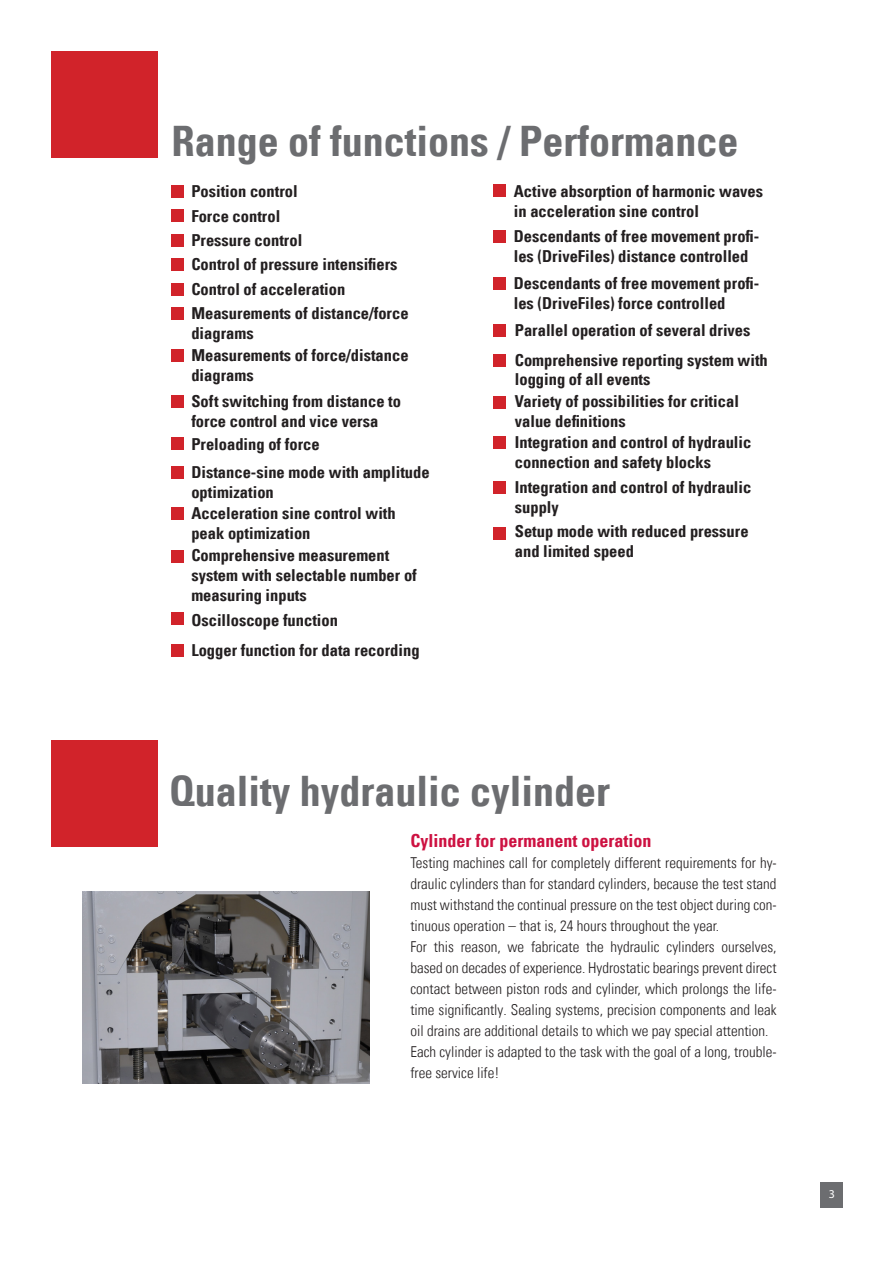
<style>
.page{position:relative;width:893px;height:1263px;background:#fff}
.page>*{position:absolute;margin:0;border:0;box-sizing:border-box;transform-origin:0 0}
.t1{font:42px "Univers Com 67 Bold Cond";color:#6c6d70}
.t2{font:18px "Univers Com 67 Bold Cond";color:#cd1141}
.t3{font:16.5px/19.8px "Univers Com 67 Bold Cond";color:#231f20}
.t4{font:15px/21px "Univers Com 47 Light Cond";color:#231f20}
.t5{font:12px "Myriad Pro";color:#fff}
</style>
<div class="page">
<div style="left:51px;top:51px;width:106px;height:106px;background:#d1232a"></div>
<div style="left:821px;top:1182px;width:22px;height:25px;background:#6c6d70"></div>
<div style="left:171px;top:185px;width:13px;height:13px;background:#d1232a"></div>
<div style="left:51px;top:740px;width:106px;height:106px;background:#d1232a"></div>
<img style="left:83px;top:892px;width:287px;height:191px">
<div style="left:171px;top:210px;width:13px;height:12px;background:#d1232a"></div>
<div style="left:171px;top:234px;width:13px;height:13px;background:#d1232a"></div>
<div style="left:171px;top:258px;width:13px;height:13px;background:#d1232a"></div>
<div style="left:171px;top:283px;width:13px;height:13px;background:#d1232a"></div>
<div style="left:171px;top:307px;width:13px;height:13px;background:#d1232a"></div>
<div style="left:171px;top:349px;width:13px;height:13px;background:#d1232a"></div>
<div style="left:171px;top:395px;width:13px;height:13px;background:#d1232a"></div>
<div style="left:171px;top:466px;width:13px;height:13px;background:#d1232a"></div>
<div style="left:171px;top:507px;width:13px;height:13px;background:#d1232a"></div>
<div style="left:171px;top:550px;width:13px;height:13px;background:#d1232a"></div>
<div style="left:171px;top:612px;width:13px;height:13px;background:#d1232a"></div>
<div style="left:171px;top:644px;width:13px;height:13px;background:#d1232a"></div>
<div style="left:171px;top:437px;width:13px;height:13px;background:#d1232a"></div>
<div style="left:493px;top:184px;width:13px;height:13px;background:#d1232a"></div>
<div style="left:493px;top:230px;width:13px;height:13px;background:#d1232a"></div>
<div style="left:493px;top:277px;width:13px;height:13px;background:#d1232a"></div>
<div style="left:493px;top:324px;width:13px;height:13px;background:#d1232a"></div>
<div style="left:493px;top:354px;width:13px;height:12px;background:#d1232a"></div>
<div style="left:493px;top:396px;width:13px;height:13px;background:#d1232a"></div>
<div style="left:493px;top:436px;width:13px;height:12px;background:#d1232a"></div>
<div style="left:493px;top:481px;width:13px;height:13px;background:#d1232a"></div>
<div style="left:493px;top:527px;width:13px;height:13px;background:#d1232a"></div>
<h1 class="t1" style="left:171px;top:115px;width:569px">Range of functions / Performance</h1>
<p class="t3" style="left:191px;top:179px;width:219px;line-height:24.5px">Position control<br>Force control<br>Pressure control<br>Control of pressure intensifiers<br>Control of acceleration<br>Measurements of distance/force</p>
<p class="t3" style="left:191px;top:322px;width:219px;line-height:22.2px">diagrams<br>Measurements of force/distance</p>
<p class="t3" style="left:191px;top:362px;width:211px;line-height:25.7px">diagrams<br>Soft switching from distance to</p>
<p class="t3" style="left:191px;top:409px;width:188px;line-height:23.4px">force control and vice versa<br>Preloading of force</p>
<p class="t3" style="left:191px;top:462px;width:240px;line-height:20.2px">Distance-sine mode with amplitude optimization<br>Acceleration sine control with peak optimization</p>
<p class="t3" style="left:191px;top:545px;width:227px">Comprehensive measurement system with selectable number of measuring inputs</p>
<p class="t3" style="left:191px;top:605px;width:230px;line-height:29.5px">Oscilloscope function<br>Logger function for data recording</p>
<p class="t3" style="left:514px;top:181px;width:251px">Active absorption of harmonic waves in acceleration sine control</p>
<p class="t3" style="left:514px;top:226px;width:247px">Descendants of free movement profi&shy;les (DriveFiles) distance controlled</p>
<p class="t3" style="left:514px;top:273px;width:247px">Descendants of free movement profi&shy;les (DriveFiles) force controlled</p>
<p class="t3" style="left:515px;top:316px;width:254px;line-height:29.4px">Parallel operation of several drives<br>Comprehensive reporting system with</p>
<p class="t3" style="left:515px;top:369px;width:226px;line-height:21.6px">logging of all events<br>Variety of possibilities for critical</p>
<p class="t3" style="left:515px;top:411px;width:238px;line-height:20.4px">value definitions<br>Integration and control of hydraulic connection and safety blocks</p>
<p class="t3" style="left:515px;top:477px;width:238px">Integration and control of hydraulic supply</p>
<p class="t3" style="left:515px;top:522px;width:235px">Setup mode with reduced pressure and limited speed</p>
<h1 class="t1" style="left:169px;top:766px;width:443px">Quality hydraulic cylinder</h1>
<p class="t2" style="left:410px;top:830px;width:243px">Cylinder for permanent operation</p>
<p class="t4" style="left:410px;top:852px;width:368px">Testing machines call for completely different requirements for hy&shy;draulic cylinders than for standard cylinders, because the test stand must withstand the continual pressure on the test object during con&shy;tinuous operation – that is, 24 hours throughout the year.<br>For this reason, we fabricate the hydraulic cylinders ourselves, based on decades of experience. Hydrostatic bearings prevent direct contact between piston rods and cylinder, which prolongs the life&shy;time significantly. Sealing systems, precision components and leak oil drains are additional details to which we pay special attention.<br>Each cylinder is adapted to the task with the goal of a long, trouble&shy;free service life!</p>
<p class="t5" style="left:829px;top:1186px;width:8px">3</p>
</div>
